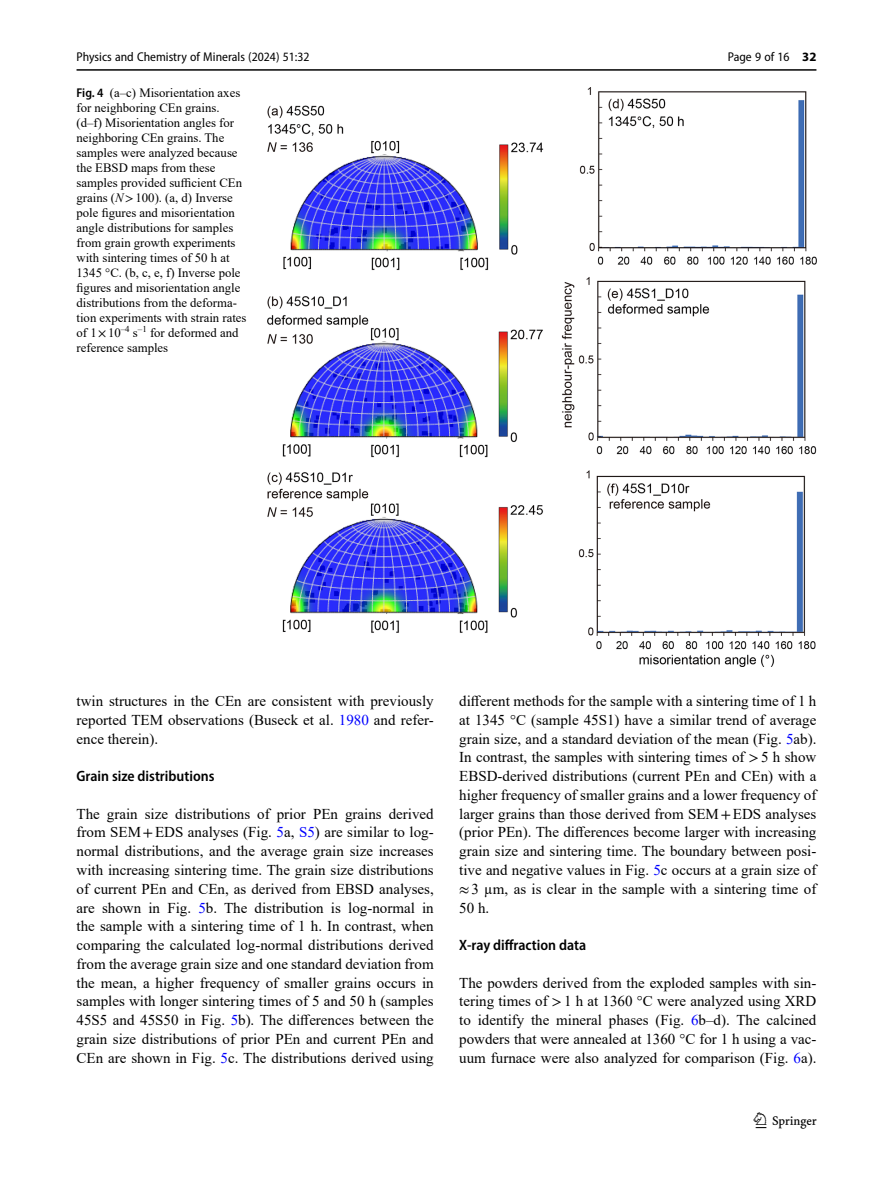
<style>
.page{position:relative;width:893px;height:1187px;background:#fff}
.page>*{position:absolute;margin:0;border:0;box-sizing:border-box;transform-origin:0 0}
.t1{font:22.5px "Springnew";color:#000}
.Body_Text{font:15px/18.8px "Times New Roman";color:#000;text-align:justify}
.Body_Text_Indent{font:15px/18.8px "Times New Roman";color:#000;text-align:justify}
.Head_3{font:600 semi-condensed 15px "Myriad Pro";color:#000}
.Figure_Caption_Side{font:12.75px/15px "Times New Roman";color:#000}
.t2{font:semi-condensed 12.75px "Myriad Pro";color:#000}
.s1{font-family:"Myriad Pro";font-weight:600;font-stretch:semi-condensed}
.s2{font-style:italic}
.s3{font-family:"STIX"}
.s4{font-weight:700;font-stretch:normal}
.s5{color:#00f}
</style>
<div class="page">
<hr style="left:77px;top:69px;width:739px;height:2px;background:#000">
<img style="left:268px;top:87px;width:548px;height:579px">
<p class="t2" style="left:77px;top:49px;width:235px">Physics and Chemistry of Minerals (2024) 51:32</p>
<p class="Figure_Caption_Side" style="left:77px;top:84px;width:171px"><span class="s1">Fig. 4</span> (a–c) Misorientation axes for neighboring CEn grains. (d–f) Misorientation angles for neighboring CEn grains. The samples were analyzed because the EBSD maps from these samples provided sufficient CEn grains (<span class="s2">N</span><span class="s3">&gt;</span>100). (a, d) Inverse pole figures and misorientation angle distributions for samples from grain growth experiments with sintering times of 50 h at<br>1345 °C. (b, c, e, f) Inverse pole figures and misorientation angle distributions from the deforma&shy;tion experiments with strain rates of 1<span class="s3">×</span>10<sup>–4</sup> s<sup>–1</sup> for deformed and reference samples</p>
<p class="t2" style="left:728px;top:49px;width:90px">Page 9 of 16 <span class="s4">32</span></p>
<p class="Body_Text_Indent" style="left:77px;top:691px;width:359px">twin structures in the CEn are consistent with previously reported TEM observations (Buseck et al. <span class="s5">1980</span> and refer&shy;ence therein).</p>
<p class="Head_3" style="left:77px;top:766px;width:140px">Grain size distributions</p>
<p class="Body_Text" style="left:77px;top:803px;width:359px">The grain size distributions of prior PEn grains derived from SEM<span class="s3">+</span>EDS analyses (Fig. <span class="s5">5</span>a, <span class="s5">S5</span>) are similar to log&shy;normal distributions, and the average grain size increases with increasing sintering time. The grain size distributions of current PEn and CEn, as derived from EBSD analyses, are shown in Fig. <span class="s5">5</span>b. The distribution is log-normal in the sample with a sintering time of 1 h. In contrast, when comparing the calculated log-normal distributions derived from the average grain size and one standard deviation from the mean, a higher frequency of smaller grains occurs in samples with longer sintering times of 5 and 50 h (samples 45S5 and 45S50 in Fig. <span class="s5">5</span>b). The differences between the grain size distributions of prior PEn and current PEn and CEn are shown in Fig. <span class="s5">5</span>c. The distributions derived using</p>
<p class="Body_Text" style="left:459px;top:691px;width:359px">different methods for the sample with a sintering time of 1 h at 1345 °C (sample 45S1) have a similar trend of average grain size, and a standard deviation of the mean (Fig. <span class="s5">5</span>ab).<br>In contrast, the samples with sintering times of <span class="s3">&gt;</span>5 h show EBSD-derived distributions (current PEn and CEn) with a higher frequency of smaller grains and a lower frequency of larger grains than those derived from SEM<span class="s3">+</span>EDS analyses (prior PEn). The differences become larger with increasing grain size and sintering time. The boundary between posi&shy;tive and negative values in Fig. <span class="s5">5</span>c occurs at a grain size of <span class="s3">≈</span>3 µm, as is clear in the sample with a sintering time of 50 h.</p>
<p class="Head_3" style="left:459px;top:935px;width:128px">X-ray diffraction data</p>
<p class="Body_Text" style="left:459px;top:972px;width:359px">The powders derived from the exploded samples with sin&shy;tering times of <span class="s3">&gt;</span>1 h at 1360 °C were analyzed using XRD to identify the mineral phases (Fig. <span class="s5">6</span>b–d). The calcined powders that were annealed at 1360 °C for 1 h using a vac&shy;uum furnace were also analyzed for comparison (Fig. <span class="s5">6</span>a).</p>
<h1 class="t1" style="left:756px;top:1107px;width:63px">1 3</h1>
</div>
